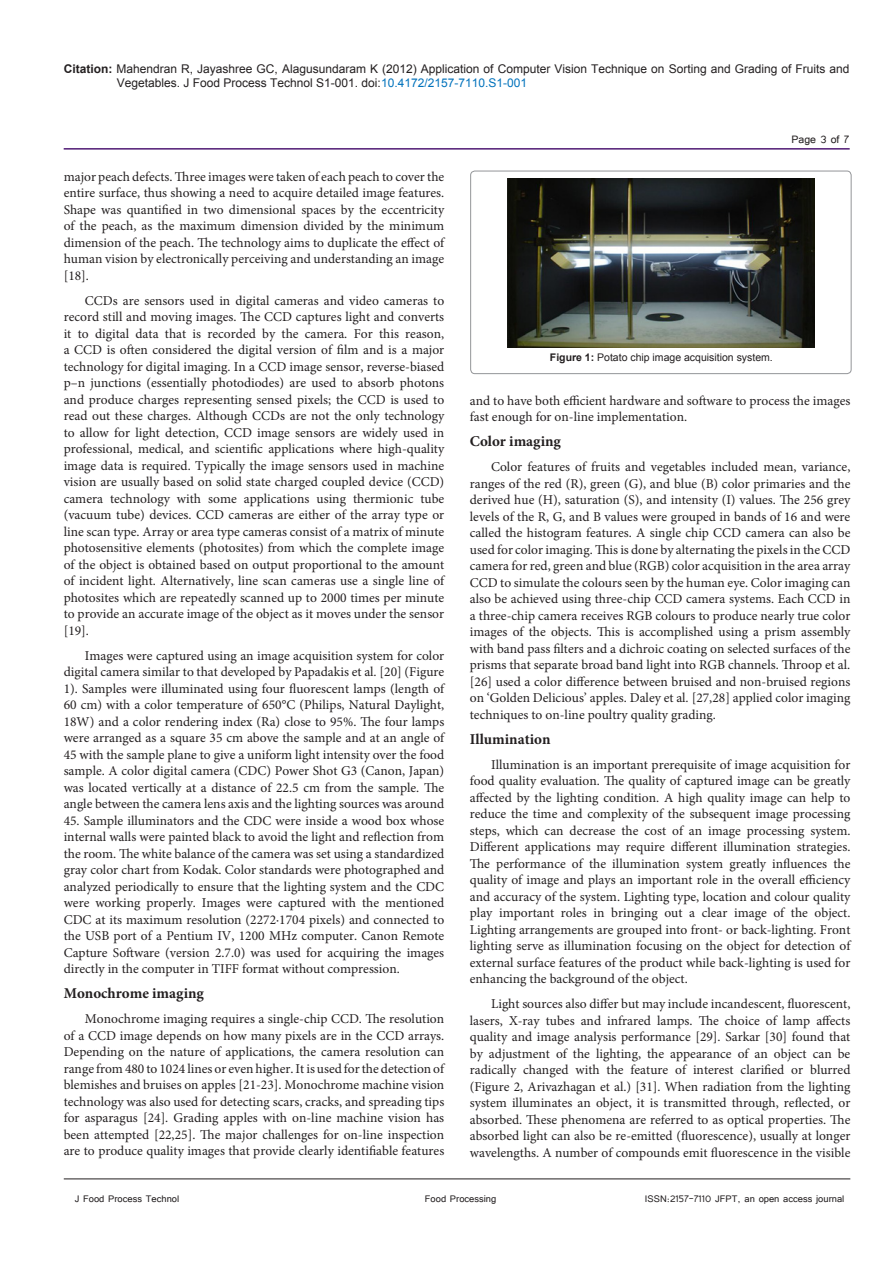
<style>
.page{position:relative;width:893px;height:1263px;background:#fff}
.page>*{position:absolute;margin:0;border:0;box-sizing:border-box;transform-origin:0 0}
.List_Paragraph{font:700 15px "Minion Pro";color:#231f20}
.t1{font:13.5px/16.5px "Minion Pro";color:#231f20;text-align:justify}
.t2{font:13.5px "Tunga";color:#231f20}
.t3{font:12px/14.4px "Arial";color:#231f20}
.t4{font:12px "Tunga";color:#231f20}
.t5{font:10.5px "Arial";color:#231f20}
.s1{font-weight:700}
.s2{color:#0072bc}
.s3{font-style:italic}
</style>
<div class="page">
<hr style="left:64px;top:148px;width:786px;height:2px;background:#501a74">
<hr style="left:64px;top:1179px;width:786px;height:1px;background:#231f20">
<div style="left:471px;top:171px;width:380px;height:203px;border:1px solid #939598;border-radius:4px"></div>
<img style="left:507px;top:179px;width:308px;height:169px">
<p class="t3" style="left:117px;top:61px;width:734px;text-indent:-53px"><span class="s1">Citation:</span> Mahendran R, Jayashree GC, Alagusundaram K (2012) Application of Computer Vision Technique on Sorting and Grading of Fruits and<br>Vegetables. J Food Process Technol S1-001. doi:<span class="s2">10.4172/2157-7110.S1-001</span></p>
<p class="t1" style="left:64px;top:168px;width:382px">major peach defects. Three images were taken of each peach to cover the entire surface, thus showing a need to acquire detailed image features.<br>Shape was quantified in two dimensional spaces by the eccentricity of the peach, as the maximum dimension divided by the minimum dimension of the peach. The technology aims to duplicate the effect of human vision by electronically perceiving and understanding an image [18].</p>
<p class="t1" style="left:64px;top:292px;width:382px;text-indent:21px">CCDs are sensors used in digital cameras and video cameras to record still and moving images. The CCD captures light and converts it to digital data that is recorded by the camera. For this reason, a CCD is often considered the digital version of film and is a major technology for digital imaging. In a CCD image sensor, reverse-biased p–n junctions (essentially photodiodes) are used to absorb photons and produce charges representing sensed pixels; the CCD is used to read out these charges. Although CCDs are not the only technology to allow for light detection, CCD image sensors are widely used in professional, medical, and scientific applications where high-quality image data is required. Typically the image sensors used in machine vision are usually based on solid state charged coupled device (CCD) camera technology with some applications using thermionic tube (vacuum tube) devices. CCD cameras are either of the array type or line scan type. Array or area type cameras consist of a matrix of minute photosensitive elements (photosites) from which the complete image of the object is obtained based on output proportional to the amount of incident light. Alternatively, line scan cameras use a single line of photosites which are repeatedly scanned up to 2000 times per minute to provide an accurate image of the object as it moves under the sensor [19].</p>
<p class="t1" style="left:64px;top:647px;width:382px;text-indent:21px">Images were captured using an image acquisition system for color digital camera similar to that developed by Papadakis et al<span class="s3">.</span> [20] (Figure 1). Samples were illuminated using four fluorescent lamps (length of 60 cm) with a color temperature of 650°C (Philips, Natural Daylight, 18W) and a color rendering index (Ra) close to 95%. The four lamps were arranged as a square 35 cm above the sample and at an angle of 45 with the sample plane to give a uniform light intensity over the food sample. A color digital camera (CDC) Power Shot G3 (Canon, Japan) was located vertically at a distance of 22.5 cm from the sample. The angle between the camera lens axis and the lighting sources was around</p>
<p class="t1" style="left:64px;top:812px;width:382px">45. Sample illuminators and the CDC were inside a wood box whose internal walls were painted black to avoid the light and reflection from the room. The white balance of the camera was set using a standardized gray color chart from Kodak. Color standards were photographed and analyzed periodically to ensure that the lighting system and the CDC were working properly. Images were captured with the mentioned CDC at its maximum resolution (2272·1704 pixels) and connected to the USB port of a Pentium IV, 1200 MHz computer. Canon Remote Capture Software (version 2.7.0) was used for acquiring the images directly in the computer in TIFF format without compression.</p>
<p class="List_Paragraph" style="left:64px;top:983px;width:142px">Monochrome imaging</p>
<p class="t1" style="left:64px;top:1011px;width:382px;text-indent:21px">Monochrome imaging requires a single-chip CCD. The resolution of a CCD image depends on how many pixels are in the CCD arrays.<br>Depending on the nature of applications, the camera resolution can range from 480 to 1024 lines or even higher. It is used for the detection of blemishes and bruises on apples [21-23]. Monochrome machine vision technology was also used for detecting scars, cracks, and spreading tips for asparagus [24]. Grading apples with on-line machine vision has been attempted [22,25]. The major challenges for on-line inspection are to produce quality images that provide clearly identifiable features</p>
<p class="t2" style="left:792px;top:131px;width:59px">Page 3 of 7</p>
<p class="t5" style="left:550px;top:351px;width:224px"><span class="s1">Figure 1:</span> Potato chip image acquisition system.</p>
<p class="t1" style="left:470px;top:392px;width:382px">and to have both efficient hardware and software to process the images fast enough for on-line implementation.</p>
<p class="List_Paragraph" style="left:470px;top:431px;width:93px">Color imaging</p>
<p class="t1" style="left:470px;top:459px;width:382px;text-indent:21px">Color features of fruits and vegetables included mean, variance, ranges of the red (R), green (G), and blue (B) color primaries and the derived hue (H), saturation (S), and intensity (I) values. The 256 grey levels of the R, G, and B values were grouped in bands of 16 and were called the histogram features. A single chip CCD camera can also be used for color imaging. This is done by alternating the pixels in the CCD camera for red, green and blue (RGB) color acquisition in the area array CCD to simulate the colours seen by the human eye. Color imaging can also be achieved using three-chip CCD camera systems. Each CCD in a three-chip camera receives RGB colours to produce nearly true color images of the objects. This is accomplished using a prism assembly with band pass filters and a dichroic coating on selected surfaces of the prisms that separate broad band light into RGB channels. Throop et al. [26] used a color difference between bruised and non-bruised regions on ‘Golden Delicious’ apples. Daley et al<span class="s3">.</span> [27,28] applied color imaging techniques to on-line poultry quality grading.</p>
<p class="List_Paragraph" style="left:470px;top:728px;width:82px">Illumination</p>
<p class="t1" style="left:470px;top:756px;width:382px;text-indent:21px">Illumination is an important prerequisite of image acquisition for food quality evaluation. The quality of captured image can be greatly affected by the lighting condition. A high quality image can help to reduce the time and complexity of the subsequent image processing steps, which can decrease the cost of an image processing system.<br>Different applications may require different illumination strategies.<br>The performance of the illumination system greatly influences the quality of image and plays an important role in the overall efficiency and accuracy of the system. Lighting type, location and colour quality play important roles in bringing out a clear image of the object.<br>Lighting arrangements are grouped into front- or back-lighting. Front lighting serve as illumination focusing on the object for detection of external surface features of the product while back-lighting is used for enhancing the background of the object.</p>
<p class="t1" style="left:470px;top:996px;width:382px;text-indent:21px">Light sources also differ but may include incandescent, fluorescent, lasers, X-ray tubes and infrared lamps. The choice of lamp affects quality and image analysis performance [29]. Sarkar [30] found that by adjustment of the lighting, the appearance of an object can be radically changed with the feature of interest clarified or blurred (Figure 2, Arivazhagan et al.) [31]. When radiation from the lighting system illuminates an object, it is transmitted through, reflected, or absorbed. These phenomena are referred to as optical properties. The absorbed light can also be re-emitted (fluorescence), usually at longer wavelengths. A number of compounds emit fluorescence in the visible</p>
<p class="t4" style="left:75px;top:1190px;width:106px">J Food Process Technol</p>
<p class="t4" style="left:645px;top:1190px;width:201px">ISSN:2157-7110 JFPT, an open access journal</p>
<p class="t4" style="left:425px;top:1190px;width:73px">Food Processing</p>
</div>
